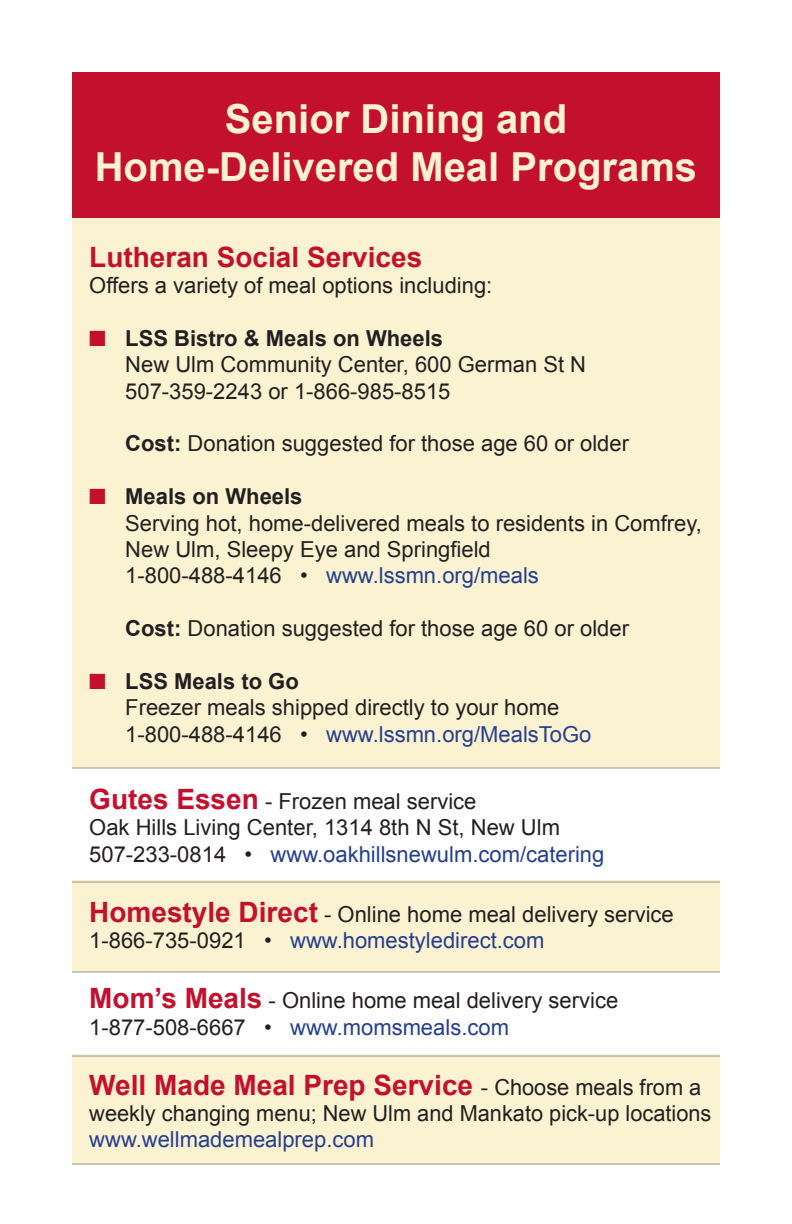
<style>
.page{position:relative;width:792px;height:1224px;background:#fff}
.page>*{position:absolute;margin:0;border:0;box-sizing:border-box;transform-origin:0 0}
.t1{font:700 40px/48px "Arial";color:#fbf2d1;text-align:center}
.t2{font:700 28px "Arial";color:#c3102e}
.t3{font:22px/26.4px "Arial";color:#231f20}
.t4{font:22px "Arial";color:#253f8e}
.s1{color:#c3102e}
.s2{font-weight:700}
.s3{color:#253f8e}
.s4{font-weight:700;font-size:28px;color:#c3102e}
.s5{font-weight:400;font-size:22px;color:#231f20}
</style>
<div class="page">
<div style="left:72px;top:1055px;width:648px;height:110px;background:#fbf2d1"></div>
<hr style="left:72px;top:1056px;width:648px;height:1px;background:#939598">
<hr style="left:72px;top:1164px;width:648px;height:1px;background:#939598">
<div style="left:72px;top:881px;width:648px;height:91px;background:#fbf2d1"></div>
<div style="left:72px;top:212px;width:648px;height:556px;background:#fbf2d1"></div>
<div style="left:72px;top:72px;width:648px;height:145px;background:#c3102e"></div>
<hr style="left:72px;top:768px;width:648px;height:1px;background:#939598">
<hr style="left:72px;top:882px;width:648px;height:1px;background:#939598">
<hr style="left:72px;top:972px;width:648px;height:1px;background:#939598">
<h1 class="t1" style="left:95px;top:99px;width:604px">Senior Dining and<br>Home-Delivered Meal Programs</h1>
<p class="t2" style="left:89px;top:246px;width:335px">Lutheran Social Services</p>
<p class="t3" style="left:89px;top:274px;width:405px">Offers a variety of meal options including:</p>
<p class="t3" style="left:125px;top:326px;width:462px;text-indent:-36px"><span class="s1">■</span> <span class="s2">LSS Bistro &amp; Meals on Wheels<br></span>New Ulm Community Center, 600 German St N<br>507-359-2243 or 1-866-985-8515</p>
<p class="t3" style="left:125px;top:432px;width:505px"><span class="s2">Cost:</span> Donation suggested for those age 60 or older</p>
<p class="t3" style="left:125px;top:485px;width:578px;text-indent:-36px"><span class="s1">■</span> <span class="s2">Meals on Wheels<br></span>Serving hot, home-delivered meals to residents in Comfrey, New Ulm, Sleepy Eye and Springfield<br>1-800-488-4146 • <span class="s3">www.lssmn.org/meals</span></p>
<p class="t3" style="left:125px;top:617px;width:505px"><span class="s2">Cost:</span> Donation suggested for those age 60 or older</p>
<p class="t3" style="left:125px;top:670px;width:468px;text-indent:-36px"><span class="s1">■</span> <span class="s2">LSS Meals to Go<br></span>Freezer meals shipped directly to your home<br>1-800-488-4146 • <span class="s3">www.lssmn.org/MealsToGo</span></p>
<p class="t3" style="left:89px;top:790px;width:517px"><span class="s4">Gutes Essen</span> - Frozen meal service<br>Oak Hills Living Center, 1314 8th N St, New Ulm<br>507-233-0814 • <span class="s3">www.oakhillsnewulm.com/catering</span></p>
<p class="t3" style="left:89px;top:902px;width:586px"><span class="s4">Homestyle Direct</span> - Online home meal delivery service<br>1-866-735-0921 • <span class="s3">www.homestyledirect.com</span></p>
<p class="t3" style="left:89px;top:989px;width:530px"><span class="s4">Mom’s Meals</span> - Online home meal delivery service<br>1-877-508-6667 • <span class="s3">www.momsmeals.com</span></p>
<p class="t2" style="left:89px;top:1074px;width:614px">Well Made Meal Prep Service <span class="s5">- Choose meals from a</span></p>
<p class="t3" style="left:89px;top:1102px;width:624px">weekly changing menu; New Ulm and Mankato pick-up locations</p>
<p class="t4" style="left:89px;top:1130px;width:286px">www.wellmademealprep.com</p>
</div>
